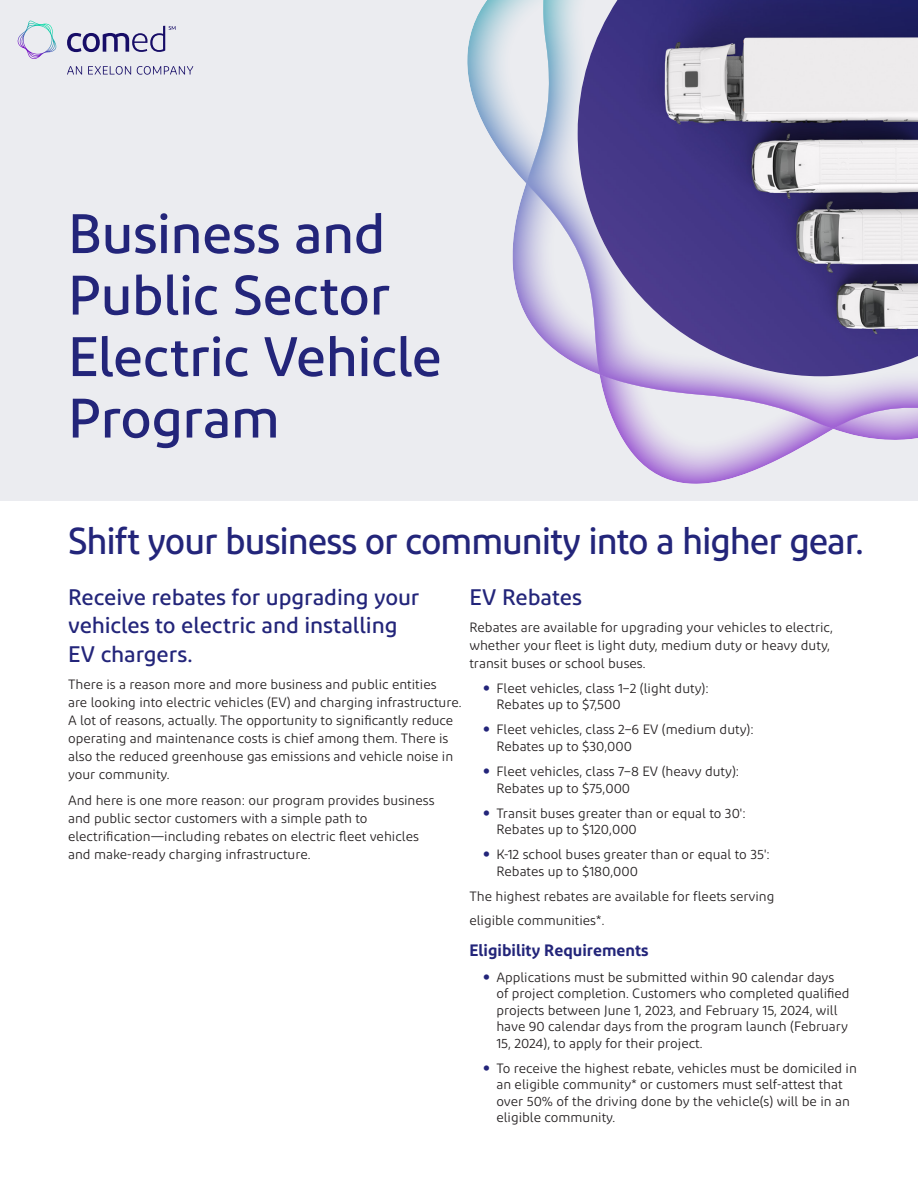
<style>
.page{position:relative;width:918px;height:1188px;background:#fff}
.page>*{position:absolute;margin:0;border:0;box-sizing:border-box;transform-origin:0 0}
.t1{font:500 55.5px/61.5px "Diodrum";letter-spacing:-.015em;color:#23257a}
.t2{font:500 37.5px "Diodrum";letter-spacing:-.03em;color:#23257a;scale:.96 1}
.t3{font:500 22.5px/28.5px "Diodrum";letter-spacing:-.005em;color:#23257a}
.t4{font:600 16.5px "Diodrum";color:#23257a}
.t5{font:13.5px/16.5px "Diodrum";color:#231f20}
.s1{font-family:"Calibri";font-weight:300}
</style>
<div class="page">
<div style="left:0;top:0;width:918px;height:501px;background:#ebecf0"></div>
<svg style="left:467px;top:0;width:451px;height:484px"></svg>
<img style="left:578px;top:0;width:340px;height:376px">
<svg style="left:67px;top:26px;width:126px;height:49px"></svg>
<svg style="left:18px;top:21px;width:38px;height:38px"></svg>
<h1 class="t1" style="left:68px;top:202px;width:375px">Business and<br>Public Sector<br>Electric Vehicle<br>Program</h1>
<h2 class="t2" style="left:68px;top:518px;width:830px">Shift your business or community into a higher gear.</h2>
<h3 class="t3" style="left:68px;top:582px;width:353px">Receive rebates for upgrading your vehicles to electric and installing<br>EV chargers.</h3>
<p class="t5" style="left:68px;top:675px;width:395px;line-height:18px">There is a reason more and more business and public entities<br>are looking into electric vehicles (EV) and charging infrastructure.<br>A lot of reasons, actually. The opportunity to significantly reduce operating and maintenance costs is chief among them. There is also the reduced greenhouse gas emissions and vehicle noise in your community.</p>
<p class="t5" style="left:68px;top:791px;width:368px;line-height:18px">And here is one more reason: our program provides business and public sector customers with a simple path to electrification—including rebates on electric fleet vehicles and make-ready charging infrastructure.</p>
<h3 class="t3" style="left:469px;top:582px;width:114px">EV Rebates</h3>
<p class="t5" style="left:469px;top:618px;width:365px;line-height:18px">Rebates are available for upgrading your vehicles to electric, whether your fleet is light duty, medium duty or heavy duty, transit buses or school buses.</p>
<p class="t5" style="left:496px;top:680px;width:214px">Fleet vehicles, class 1–2 (light duty):<br>Rebates up to $7,500</p>
<p class="t5" style="left:496px;top:721px;width:259px">Fleet vehicles, class 2–6 EV (medium duty):<br>Rebates up to $30,000</p>
<p class="t5" style="left:496px;top:763px;width:244px">Fleet vehicles, class 7–8 EV (heavy duty):<br>Rebates up to $75,000</p>
<p class="t5" style="left:496px;top:805px;width:251px">Transit buses greater than or equal to 30':<br>Rebates up to $120,000</p>
<p class="t5" style="left:496px;top:846px;width:275px">K-12 school buses greater than or equal to 35':<br>Rebates up to $180,000</p>
<p class="t5" style="left:469px;top:883px;width:307px;line-height:24.5px">The highest rebates are available for fleets serving eligible communities*<span class="s1">.</span></p>
<p class="t4" style="left:469px;top:940px;width:181px">Eligibility Requirements</p>
<p class="t5" style="left:496px;top:968px;width:355px">Applications must be submitted within 90 calendar days of project completion. Customers who completed qualified projects between June 1, 2023, and February 15, 2024, will have 90 calendar days from the program launch (February 15, 2024), to apply for their project.</p>
<p class="t5" style="left:496px;top:1059px;width:362px">To receive the highest rebate, vehicles must be domiciled in an eligible community* or customers must self-attest that over 50% of the driving done by the vehicle(s) will be in an eligible community.</p>
</div>
